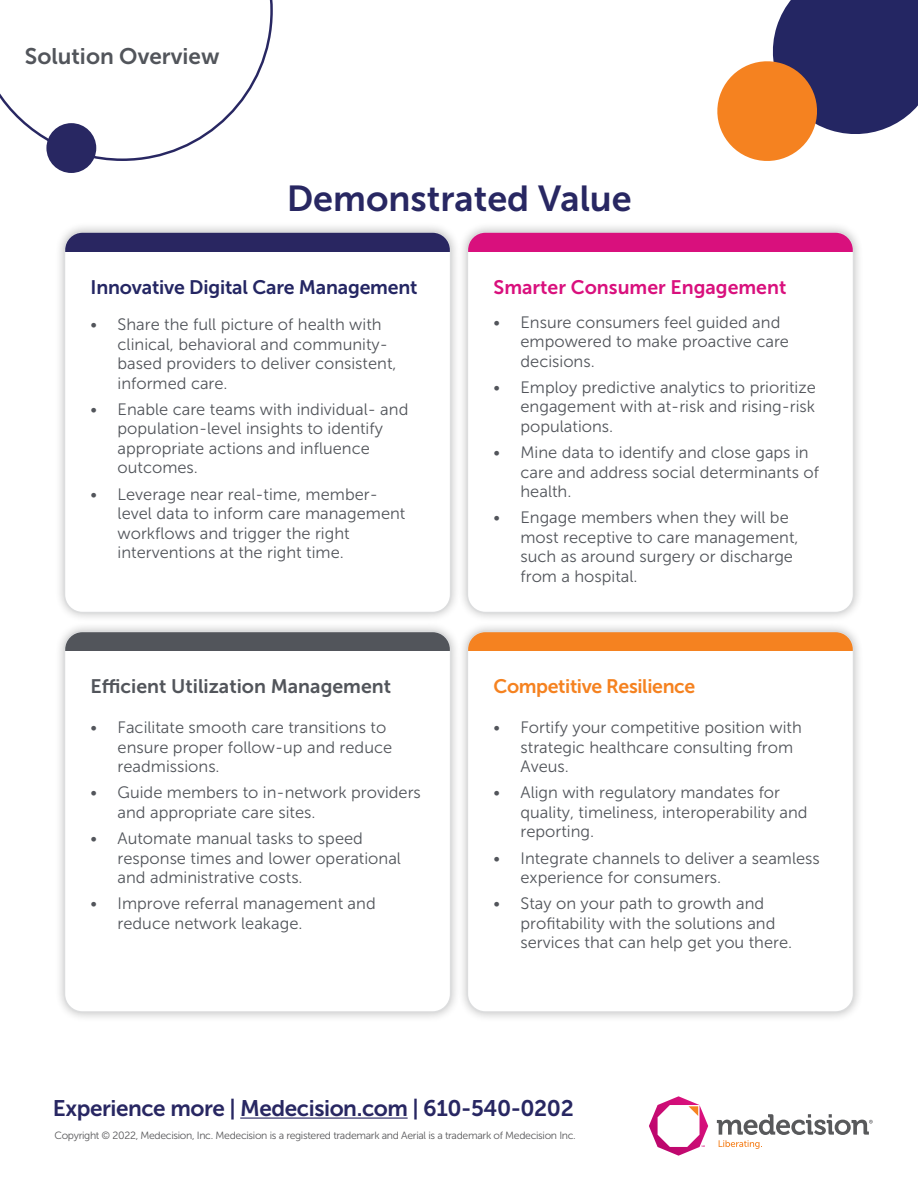
<style>
.page{position:relative;width:918px;height:1188px;background:#fff}
.page>*{position:absolute;margin:0;border:0;box-sizing:border-box;transform-origin:0 0}
.t1{font:36px "Museo Sans 700";color:#282762}
.t2{font:22.5px "Museo Sans 700";letter-spacing:-.02em;color:#282762}
.t3{font:22.5px "Museo Sans 700";color:#52555b}
.t4{font:19.5px "Museo Sans 700";letter-spacing:-.01em;color:#242663}
.t5{font:19.5px "Museo Sans 700";color:#52555b}
.t6{font:19.5px "Museo Sans 700";color:#d9107d}
.t7{font:19.5px "Museo Sans 700";letter-spacing:-.02em;color:#f58220}
.t8{font:16.5px/19.5px "Museo Sans 300";color:#52555b}
.t9{font:10.5px "Museo Sans 300";letter-spacing:-.03em;color:#58585a}
.s1{font-size:21.75px}
</style>
<div class="page">
<svg style="left:0;top:0;width:273px;height:162px"></svg>
<div style="left:46px;top:123px;width:50px;height:50px;background:#282762;border-radius:50%"></div>
<hr style="left:240px;top:1118px;width:168px;height:1px;background:#282762">
<svg style="left:649px;top:1096px;width:59px;height:60px"></svg>
<svg style="left:717px;top:1114px;width:156px;height:35px"></svg>
<div style="left:54px;top:222px;width:407px;height:401px;background:#000;opacity:.25"></div>
<div style="left:64px;top:232px;width:387px;height:381px;background:#fff;border-radius:18px"></div>
<div style="left:64px;top:232px;width:387px;height:20px;background:#292661"></div>
<div style="left:64px;top:231px;width:387px;height:382px;border:2px solid #dcddde;border-radius:18px"></div>
<div style="left:54px;top:621px;width:407px;height:401px;background:#000;opacity:.25"></div>
<div style="left:64px;top:631px;width:387px;height:381px;background:#fff;border-radius:18px"></div>
<div style="left:64px;top:631px;width:387px;height:20px;background:#52555b"></div>
<div style="left:64px;top:631px;width:387px;height:382px;border:2px solid #dcddde;border-radius:18px"></div>
<div style="left:457px;top:222px;width:407px;height:401px;background:#000;opacity:.25"></div>
<div style="left:467px;top:232px;width:387px;height:381px;background:#fff;border-radius:18px"></div>
<div style="left:467px;top:232px;width:387px;height:20px;background:#d9107d"></div>
<div style="left:467px;top:231px;width:387px;height:382px;border:2px solid #dcddde;border-radius:18px"></div>
<div style="left:457px;top:621px;width:407px;height:401px;background:#000;opacity:.25"></div>
<div style="left:467px;top:631px;width:387px;height:381px;background:#fff;border-radius:18px"></div>
<div style="left:467px;top:631px;width:387px;height:20px;background:#f58220"></div>
<div style="left:467px;top:631px;width:387px;height:382px;border:2px solid #dcddde;border-radius:18px"></div>
<svg style="left:717px;top:0;width:201px;height:161px"></svg>
<h2 class="t3" style="left:25px;top:44px;width:196px">Solution Overview</h2>
<h1 class="t1" style="left:287px;top:178px;width:347px">Demonstrated Value</h1>
<p class="t4" style="left:91px;top:276px;width:328px">Innovative Digital Care Management</p>
<p class="t8" style="left:118px;top:315px;width:280px;text-indent:-27px">• Share the full picture of health with clinical, behavioral and community&shy;based providers to deliver consistent, informed care.</p>
<p class="t8" style="left:118px;top:400px;width:292px;text-indent:-27px">• Enable care teams with individual- and population-level insights to identify appropriate actions and influence outcomes.</p>
<p class="t8" style="left:118px;top:484px;width:289px;text-indent:-27px">• Leverage near real-time, member&shy;level data to inform care management workflows and trigger the right interventions at the right time.</p>
<p class="t5" style="left:91px;top:675px;width:302px">Efficient Utilization Management</p>
<p class="t8" style="left:118px;top:718px;width:276px;text-indent:-27px">• Facilitate smooth care transitions to ensure proper follow-up and reduce readmissions.</p>
<p class="t8" style="left:118px;top:783px;width:305px;text-indent:-27px">• Guide members to in-network providers and appropriate care sites.</p>
<p class="t8" style="left:118px;top:829px;width:285px;text-indent:-27px">• Automate manual tasks to speed response times and lower operational and administrative costs.</p>
<p class="t8" style="left:118px;top:894px;width:260px;text-indent:-27px">• Improve referral management and reduce network leakage.</p>
<p class="t6" style="left:494px;top:276px;width:294px">Smarter Consumer Engagement</p>
<p class="t8" style="left:521px;top:312px;width:270px;text-indent:-27px">• Ensure consumers feel guided and empowered to make proactive care decisions.</p>
<p class="t8" style="left:521px;top:378px;width:297px;text-align:justify;text-indent:-27px">• Employ predictive analytics to prioritize engagement with at-risk and rising-risk populations.</p>
<p class="t8" style="left:521px;top:443px;width:300px;text-indent:-27px">• Mine data to identify and close gaps in care and address social determinants of health.</p>
<p class="t8" style="left:521px;top:508px;width:280px;text-indent:-27px">• Engage members when they will be most receptive to care management, such as around surgery or discharge from a hospital.</p>
<p class="t7" style="left:494px;top:675px;width:203px">Competitive Resilience</p>
<p class="t8" style="left:521px;top:718px;width:283px;text-indent:-27px">• Fortify your competitive position with strategic healthcare consulting from<br>Aveus.</p>
<p class="t8" style="left:521px;top:783px;width:289px;text-indent:-27px">• Align with regulatory mandates for quality, timeliness, interoperability and reporting.</p>
<p class="t8" style="left:521px;top:848px;width:301px;text-indent:-27px">• Integrate channels to deliver a seamless experience for consumers.</p>
<p class="t8" style="left:521px;top:894px;width:273px;text-indent:-27px">• Stay on your path to growth and profitability with the solutions and services that can help get you there.</p>
<h2 class="t2" style="left:53px;top:1096px;width:522px">Experience more <span class="s1">|</span> Medecision.com <span class="s1">|</span> 610-540-0202</h2>
<p class="t9" style="left:54px;top:1130px;width:523px">Copyright © 2022, Medecision, Inc. Medecision is a registered trademark and Aerial is a trademark of Medecision Inc.</p>
</div>
